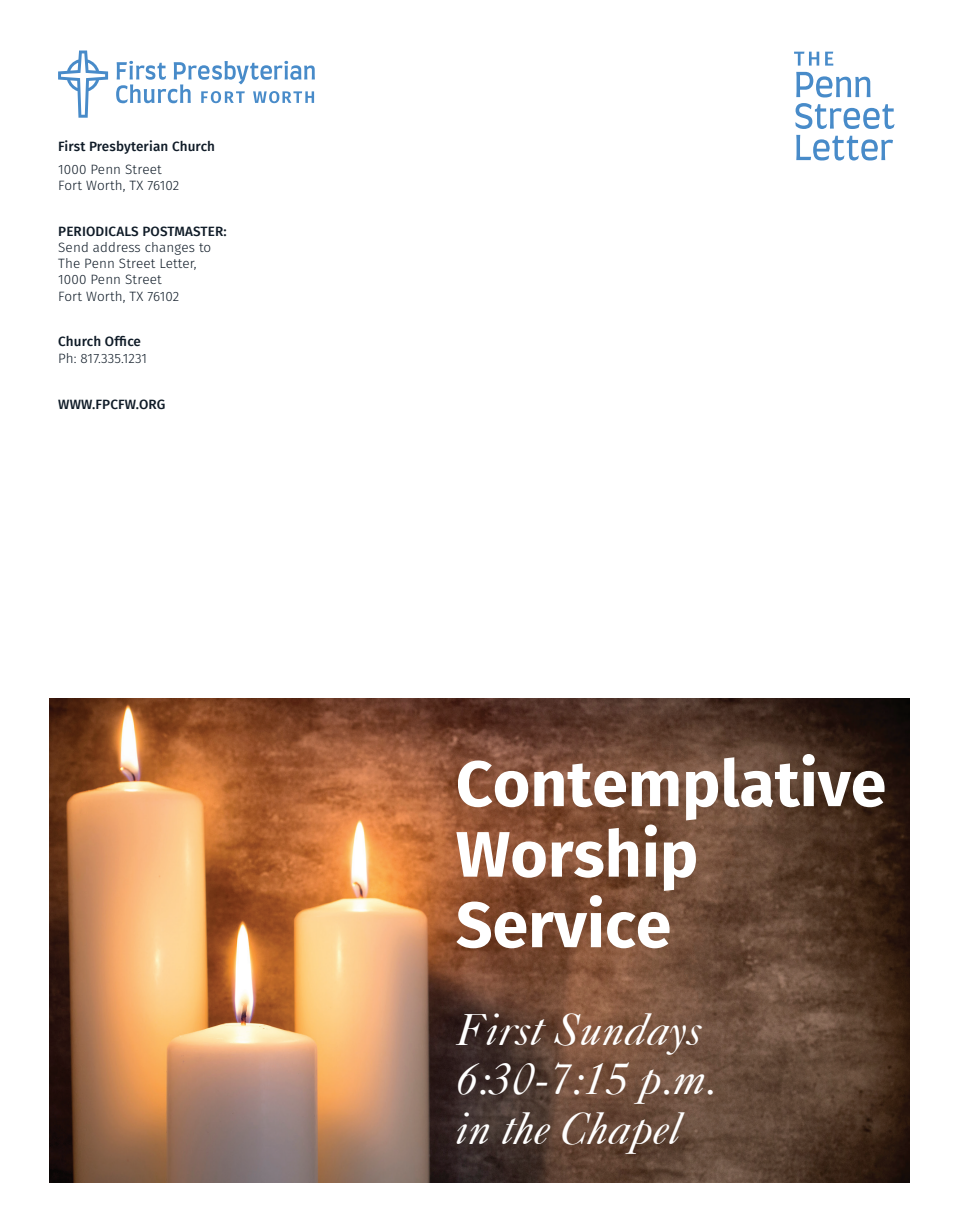
<style>
.page{position:relative;width:959px;height:1229px;background:#fff}
.page>*{position:absolute;margin:0;border:0;box-sizing:border-box;transform-origin:0 0}
.t1{font:700 64.2px/70.5px "Fira Sans";color:#fff}
.t2{font:italic 45px/49.7px "Caslon 540 LT Std";color:#fff}
.t3{font:300 13.5px/16.2px "Fira Sans";letter-spacing:.01em;color:#0f1b27}
.t4{font:500 13.5px "Fira Sans";letter-spacing:.01em;color:#0f1b27}
</style>
<div class="page">
<svg style="left:794px;top:52px;width:25px;height:14px"></svg>
<svg style="left:825px;top:52px;width:8px;height:14px"></svg>
<svg style="left:796px;top:72px;width:74px;height:25px"></svg>
<svg style="left:795px;top:103px;width:99px;height:26px"></svg>
<svg style="left:796px;top:135px;width:97px;height:25px"></svg>
<svg style="left:58px;top:50px;width:50px;height:68px"></svg>
<svg style="left:116px;top:61px;width:199px;height:42px"></svg>
<img style="left:49px;top:698px;width:860px;height:484px">
<p class="t4" style="left:58px;top:135px;width:158px">First Presbyterian Church</p>
<p class="t3" style="left:58px;top:161px;width:123px">1000 Penn Street<br>Fort Worth, TX 76102</p>
<p class="t4" style="left:58px;top:220px;width:170px">PERIODICALS POSTMASTER:</p>
<p class="t3" style="left:58px;top:239px;width:155px">Send address changes to<br>The Penn Street Letter,<br>1000 Penn Street<br>Fort Worth, TX 76102</p>
<p class="t4" style="left:58px;top:331px;width:84px">Church Office</p>
<p class="t3" style="left:58px;top:350px;width:90px">Ph: 817.335.1231</p>
<p class="t4" style="left:58px;top:393px;width:109px">WWW.FPCFW.ORG</p>
<h1 class="t1" style="left:456px;top:744px;width:432px">Contemplative<br>Worship<br>Service</h1>
<h2 class="t2" style="left:456px;top:1004px;width:263px">First Sundays<br>6:30-7:15 p.m. in the Chapel</h2>
</div>
